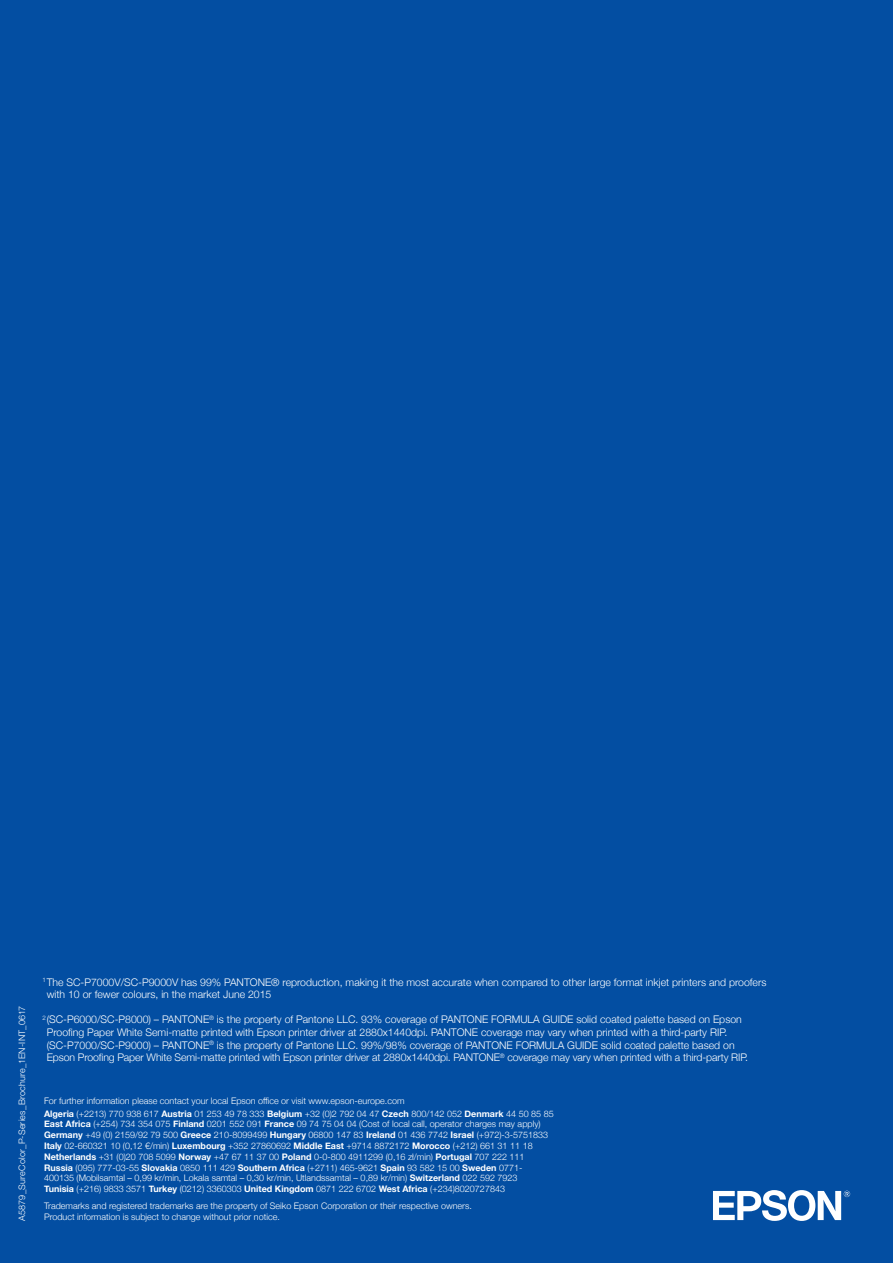
<style>
.page{position:relative;width:893px;height:1263px;background:#034ea2}
.page>*{position:absolute;margin:0;border:0;box-sizing:border-box;transform-origin:0 0}
.t1{font:300 10.5px/12.6px "Helvetica Neue";color:#fff}
.t2{font:300 9px/10.8px "Helvetica Neue";color:#fff}
.t3{font:300 9px "Helvetica Neue LT Pro";letter-spacing:.025em;color:#fff}
.s1{font-weight:700}
</style>
<div class="page">
<svg style="left:713px;top:1190px;width:138px;height:31px"></svg>
<p class="t3" style="left:16px;top:1220px;width:216px;rotate:-90deg">A5879_SureColor_P-Series_Brochure_1EN-INT_0617</p>
<p class="t1" style="left:47px;top:975px;width:721px;text-indent:-4px"><sup>1</sup>The SC-P7000V/SC-P9000V has 99% PANTONE® reproduction, making it the most accurate when compared to other large format inkjet printers and proofers with 10 or fewer colours, in the market June 2015</p>
<p class="t1" style="left:47px;top:1012px;width:703px;text-indent:-4px"><sup>2</sup>(SC-P6000/SC-P8000) – PANTONE<sup>®</sup> is the property of Pantone LLC. 93% coverage of PANTONE FORMULA GUIDE solid coated palette based on Epson Proofing Paper White Semi-matte printed with Epson printer driver at 2880x1440dpi. PANTONE coverage may vary when printed with a third-party RIP. (SC-P7000/SC-P9000) – PANTONE<sup>®</sup> is the property of Pantone LLC. 99%/98% coverage of PANTONE FORMULA GUIDE solid coated palette based on Epson Proofing Paper White Semi-matte printed with Epson printer driver at 2880x1440dpi. PANTONE<sup>®</sup> coverage may vary when printed with a third-party RIP.</p>
<p class="t2" style="left:44px;top:1094px;width:362px">For further information please contact your local Epson office or visit www.epson-europe.com</p>
<p class="t2" style="left:44px;top:1107px;width:511px"><span class="s1">Algeria</span> (+2213) 770 938 617 <span class="s1">Austria</span> 01 253 49 78 333 <span class="s1">Belgium</span> +32 (0)2 792 04 47 <span class="s1">Czech</span> 800/142 052 <span class="s1">Denmark</span> 44 50 85 85<br><span class="s1">East Africa</span> (+254) 734 354 075 <span class="s1">Finland</span> 0201 552 091 <span class="s1">France</span> 09 74 75 04 04 (Cost of local call, operator charges may apply)<br><span class="s1">Germany</span> +49 (0) 2159/92 79 500 <span class="s1">Greece</span> 210‑8099499 <span class="s1">Hungary</span> 06800 147 83 <span class="s1">Ireland</span> 01 436 7742 <span class="s1">Israel</span> (+972)-3-5751833<br><span class="s1">Italy</span> 02‑660321 10 (0,12 €/min) <span class="s1">Luxembourg</span> +352 27860692 <span class="s1">Middle East</span> +9714 8872172 <span class="s1">Morocco</span> (+212) 661 31 11 18<br><span class="s1">Netherlands</span> +31 (0)20 708 5099 <span class="s1">Norway</span> +47 67 11 37 00 <span class="s1">Poland</span> 0‑0‑800 4911299 (0,16 zł/min) <span class="s1">Portugal</span> 707 222 111<br><span class="s1">Russia</span> (095) 777‑03‑55 <span class="s1">Slovakia</span> 0850 111 429 <span class="s1">Southern Africa</span> (+2711) 465‑9621 <span class="s1">Spain</span> 93 582 15 00 <span class="s1">Sweden</span> 0771‑ 400135 (Mobilsamtal – 0,99 kr/min, Lokala samtal – 0,30 kr/min, Utlandssamtal – 0,89 kr/min) <span class="s1">Switzerland</span> 022 592 7923<br><span class="s1">Tunisia</span> (+216) 9833 3571 <span class="s1">Turkey</span> (0212) 3360303 <span class="s1">United Kingdom</span> 0871 222 6702 <span class="s1">West Africa</span> (+234)8020727843</p>
<p class="t2" style="left:44px;top:1200px;width:429px">Trademarks and registered trademarks are the property of Seiko Epson Corporation or their respective owners.<br>Product information is subject to change without prior notice.</p>
</div>
